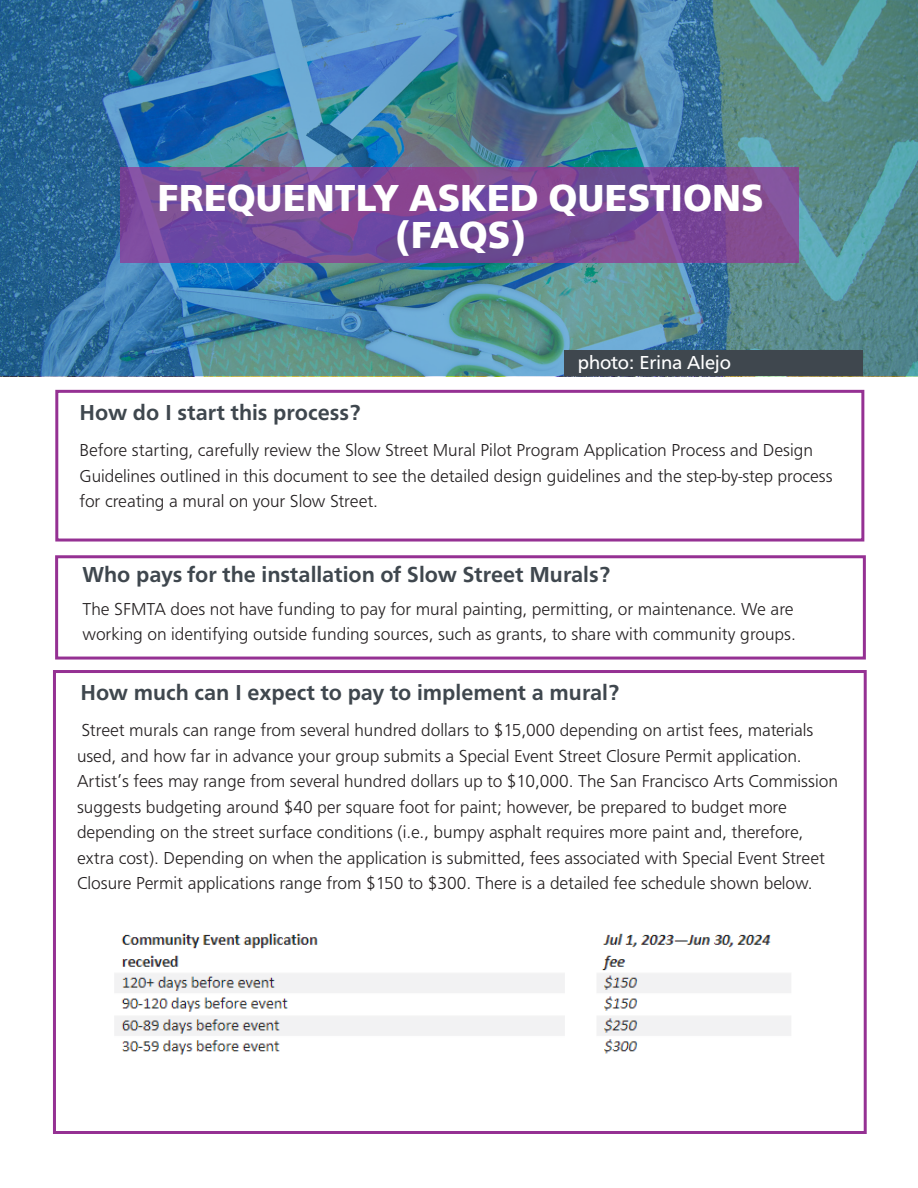
<style>
.page{position:relative;width:918px;height:1188px;background:#fff}
.page>*{position:absolute;margin:0;border:0;box-sizing:border-box;transform-origin:0 0}
.t1{font:900 39px/37.2px "Graphein Pro";color:#fff;text-align:center}
.t2{font:700 22.5px "Graphein Pro";color:#3f474e}
.t3{font:19.5px "Graphein Pro";color:#fff}
.t4{font:300 18px/25.5px "Graphein Pro";letter-spacing:-.005em;color:#231f20}
</style>
<div class="page">
<img style="left:0;top:0;width:918px;height:376px">
<svg style="left:120px;top:167px;width:678px;height:96px;background:#784a97"></svg>
<div style="left:55px;top:390px;width:809px;height:152px;border:3px solid #953193"></div>
<div style="left:55px;top:555px;width:811px;height:105px;border:3px solid #953193"></div>
<div style="left:53px;top:670px;width:814px;height:464px;border:3px solid #953193"></div>
<img style="left:114px;top:933px;width:677px;height:122px">
<div style="left:565px;top:350px;width:298px;height:26px;background:#3f474e"></div>
<p class="t1" style="left:157px;top:179px;width:608px">FREQUENTLY ASKED QUESTIONS (FAQS)</p>
<p class="t3" style="left:578px;top:351px;width:155px">photo: Erina Alejo</p>
<p class="t2" style="left:80px;top:399px;width:283px">How do I start this process?</p>
<p class="t4" style="left:80px;top:438px;width:755px">Before starting, carefully review the Slow Street Mural Pilot Program Application Process and Design<br>Guidelines outlined in this document to see the detailed design guidelines and the step-by-step process for creating a mural on your Slow Street.</p>
<p class="t2" style="left:83px;top:561px;width:529px">Who pays for the installation of Slow Street Murals?</p>
<p class="t4" style="left:83px;top:596px;width:715px">The SFMTA does not have funding to pay for mural painting, permitting, or maintenance. We are working on identifying outside funding sources, such as grants, to share with community groups.</p>
<p class="t2" style="left:80px;top:679px;width:540px">How much can I expect to pay to implement a mural?</p>
<p class="t4" style="left:77px;top:717px;width:762px">Street murals can range from several hundred dollars to $15,000 depending on artist fees, materials used, and how far in advance your group submits a Special Event Street Closure Permit application.<br>Artist’s fees may range from several hundred dollars up to $10,000. The San Francisco Arts Commission suggests budgeting around $40 per square foot for paint; however, be prepared to budget more depending on the street surface conditions (i.e., bumpy asphalt requires more paint and, therefore, extra cost). Depending on when the application is submitted, fees associated with Special Event Street Closure Permit applications range from $150 to $300. There is a detailed fee schedule shown below.</p>
</div>
